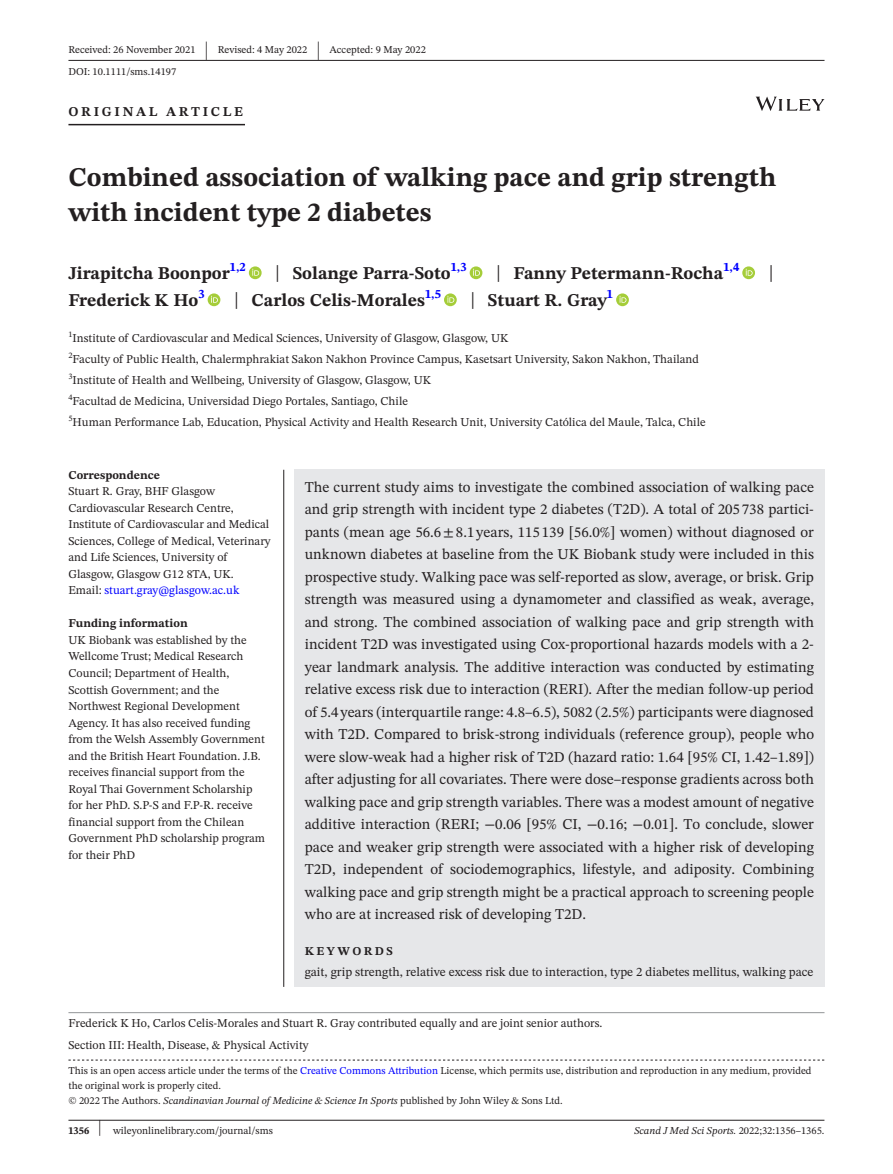
<style>
.page{position:relative;width:893px;height:1174px;background:#fff}
.page>*{position:absolute;margin:0;border:0;box-sizing:border-box;transform-origin:0 0}
.t1{font:700 27px/34.5px "STIX Two Text";color:#231f20}
.t2{font:25.65px "STIX Two Text";color:#231f20;scale:.49 1}
.t3{font:23.4px "STIX Two Text";color:#231f20;scale:.77 1}
.t4{font:700 18px "STIX Two Text";color:#231f20}
.t5{font:15px/22.5px "STIX Two Text";color:#231f20;text-align:justify}
.t6{font:700 13.5px "STIX Two Text";letter-spacing:.2em;color:#231f20}
.t7{font:12.75px "STIX Two Text";color:#231f20}
.t8{font:12px/16.5px "STIX Two Text";color:#231f20}
.t9{font:700 12px "STIX Two Text";color:#231f20}
.t10{font:700 12px "STIX Two Text";letter-spacing:.2em;color:#231f20}
.t11{font:10.5px/15px "STIX Two Text";color:#231f20}
.t12{font:italic 10.5px "STIX Two Text";color:#231f20}
.t13{font:8.4px "STIX Two Text";color:#231f20}
.s1{font-weight:400;font-size:23.4px}
.s2{color:#00f}
.s3{font-style:italic}
.s4{font-weight:700}
.s5{font-size:22.2px}
.s6{font-style:normal}
</style>
<div class="page">
<hr style="left:68px;top:1119px;width:756px;height:1px;background:#231f20">
<svg style="left:756px;top:97px;width:68px;height:14px"></svg>
<hr style="left:68px;top:60px;width:756px;height:1px;background:#231f20">
<hr style="left:68px;top:124px;width:177px;height:1px;background:#231f20">
<svg style="left:249px;top:266px;width:13px;height:13px"></svg>
<svg style="left:252px;top:269px;width:7px;height:7px"></svg>
<div style="left:470px;top:266px;width:12px;height:13px;background:#a5cd39;border-radius:50%"></div>
<svg style="left:473px;top:269px;width:7px;height:7px"></svg>
<svg style="left:742px;top:266px;width:13px;height:13px"></svg>
<svg style="left:746px;top:269px;width:7px;height:7px"></svg>
<div style="left:208px;top:293px;width:12px;height:13px;background:#a5cd39;border-radius:50%"></div>
<svg style="left:211px;top:296px;width:7px;height:7px"></svg>
<svg style="left:444px;top:293px;width:13px;height:13px"></svg>
<svg style="left:447px;top:296px;width:7px;height:7px"></svg>
<svg style="left:616px;top:293px;width:13px;height:13px"></svg>
<svg style="left:619px;top:296px;width:7px;height:7px"></svg>
<hr style="left:68px;top:1012px;width:756px;height:1px;background:#939598">
<div style="left:294px;top:470px;width:530px;height:517px;background:#e6e7e9"></div>
<hr style="left:283px;top:470px;width:1px;height:517px;background:#231f20">
<svg style="left:68px;top:1059px;width:756px;height:1px"></svg>
<p class="t11" style="left:68px;top:42px;width:129px">Received: 26 November 2021</p>
<h2 class="t2" style="left:205px;top:32px;width:8px">|</h2>
<p class="t11" style="left:218px;top:42px;width:91px">Revised: 4 May 2022</p>
<h2 class="t2" style="left:317px;top:32px;width:8px">|</h2>
<p class="t11" style="left:330px;top:42px;width:98px">Accepted: 9 May 2022</p>
<p class="t11" style="left:68px;top:64px;width:109px">DOI: 10.1111/sms.14197</p>
<p class="t6" style="left:68px;top:101px;width:176px">ORIGINAL ARTICLE</p>
<h1 class="t1" style="left:68px;top:161px;width:709px">Combined association of walking pace and grip strength with incident type 2 diabetes</h1>
<p class="t4" style="left:68px;top:260px;width:179px">Jirapitcha Boonpor<sup>1,2</sup></p>
<p class="t4" style="left:275px;top:260px;width:193px"><span class="s1">|</span> Solange Parra-Soto<sup>1,3</sup></p>
<p class="t4" style="left:496px;top:260px;width:245px"><span class="s1">|</span> Fanny Petermann-Rocha<sup>1,4</sup></p>
<h3 class="t3" style="left:769px;top:257px;width:8px">|</h3>
<p class="t4" style="left:68px;top:287px;width:138px">Frederick K Ho<sup>3</sup></p>
<p class="t4" style="left:234px;top:287px;width:208px"><span class="s1">|</span> Carlos Celis-Morales<sup>1,5</sup></p>
<p class="t4" style="left:470px;top:287px;width:144px"><span class="s1">|</span> Stuart R. Gray<sup>1</sup></p>
<p class="t8" style="left:68px;top:328px;width:632px;line-height:21px"><sup>1</sup>Institute of Cardiovascular and Medical Sciences, University of Glasgow, Glasgow, UK<br><sup>2</sup>Faculty of Public Health, Chalermphrakiat Sakon Nakhon Province Campus, Kasetsart University, Sakon Nakhon, Thailand <sup>3</sup>Institute of Health and Wellbeing, University of Glasgow, Glasgow, UK<br><sup>4</sup>Facultad de Medicina, Universidad Diego Portales, Santiago, Chile</p>
<p class="t13" style="left:68px;top:412px;width:6px">5</p>
<p class="t8" style="left:73px;top:414px;width:634px">Human Performance Lab, Education, Physical Activity and Health Research Unit, University Católica del Maule, Talca, Chile</p>
<p class="t9" style="left:68px;top:466px;width:93px">Correspondence</p>
<p class="t8" style="left:68px;top:483px;width:204px">Stuart R. Gray, BHF Glasgow Cardiovascular Research Centre, Institute of Cardiovascular and Medical Sciences, College of Medical, Veterinary and Life Sciences, University of Glasgow, Glasgow G12 8TA, UK.<br>Email: <span class="s2">stuart.gray@glasgow.ac.uk</span></p>
<p class="t9" style="left:68px;top:615px;width:121px">Funding information</p>
<p class="t8" style="left:68px;top:631px;width:198px">UK Biobank was established by the Wellcome Trust; Medical Research Council; Department of Health, Scottish Government; and the Northwest Regional Development Agency. It has also received funding from the Welsh Assembly Government and the British Heart Foundation. J.B. receives financial support from the Royal Thai Government Scholarship for her PhD. S.P-S and F.P-R. receive financial support from the Chilean Government PhD scholarship program for their PhD</p>
<p class="t5" style="left:305px;top:475px;width:511px">The current study aims to investigate the combined association of walking pace and grip strength with incident type 2 diabetes (T2D). A total of 205738 partici&shy;pants (mean age 56.6±8.1 years, 115 139 [56.0%] women) without diagnosed or unknown diabetes at baseline from the UK Biobank study were included in this prospective study. Walking pace was self-reported as slow, average, or brisk. Grip strength was measured using a dynamometer and classified as weak, average, and strong. The combined association of walking pace and grip strength with incident T2D was investigated using Cox-proportional hazards models with a 2- year landmark analysis. The additive interaction was conducted by estimating relative excess risk due to interaction (RERI). After the median follow-up period of 5.4 years (interquartile range: 4.8–6.5), 5082 (2.5%) participants were diagnosed with T2D. Compared to brisk-strong individuals (reference group), people who were slow-weak had a higher risk of T2D (hazard ratio: 1.64 [95% CI, 1.42–1.89]) after adjusting for all covariates. There were dose–response gradients across both walking pace and grip strength variables. There was a modest amount of negative additive interaction (RERI; −0.06 [95% CI, −0.16; −0.01]. To conclude, slower pace and weaker grip strength were associated with a higher risk of developing T2D, independent of sociodemographics, lifestyle, and adiposity. Combining walking pace and grip strength might be a practical approach to screening people who are at increased risk of developing T2D.</p>
<p class="t10" style="left:305px;top:942px;width:90px">KEYWORDS</p>
<p class="t7" style="left:305px;top:963px;width:510px">gait, grip strength, relative excess risk due to interaction, type 2 diabetes mellitus, walking pace</p>
<p class="t8" style="left:68px;top:1011px;width:535px;line-height:22.5px">Frederick K Ho, Carlos Celis-Morales and Stuart R. Gray contributed equally and are joint senior authors.<br>Section III: Health, Disease, &amp; Physical Activity</p>
<p class="t11" style="left:68px;top:1063px;width:745px">This is an open access article under the terms of the <span class="s2">Creative Commons Attribution</span> License, which permits use, distribution and reproduction in any medium, provided the original work is properly cited.<br>© 2022 The Authors. <span class="s3">Scandinavian Journal of Medicine &amp; Science In Sports</span> published by John Wiley &amp; Sons Ltd.</p>
<p class="t11" style="left:68px;top:1123px;width:206px"><span class="s4">1356</span> <span class="s5">|</span> wileyonlinelibrary.com/journal/sms</p>
<p class="t12" style="left:634px;top:1123px;width:192px">Scand J Med Sci Sports. <span class="s6">2022;32:1356–1365.</span></p>
</div>
